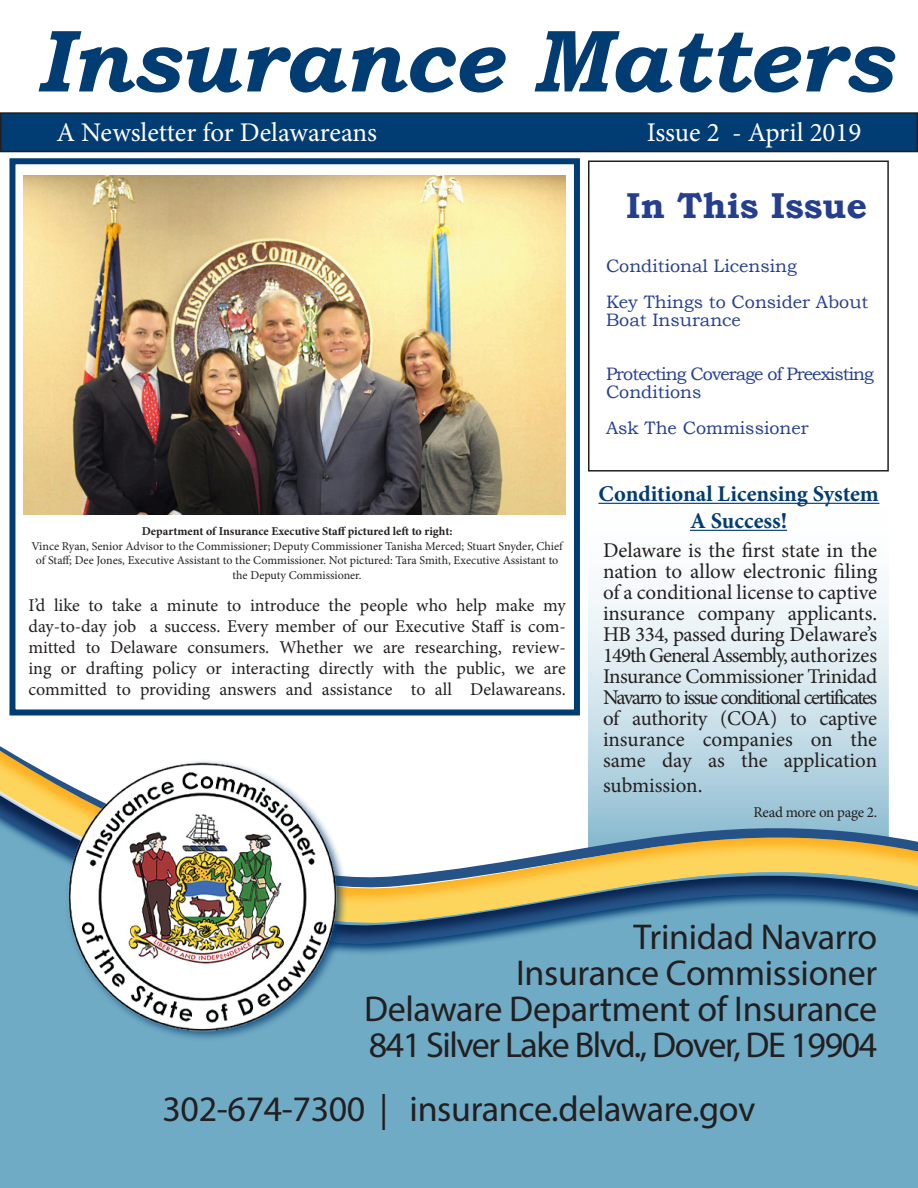
<style>
.page{position:relative;width:918px;height:1188px;background:#fff}
.page>*{position:absolute;margin:0;border:0;box-sizing:border-box;transform-origin:0 0}
.t1{font:italic 700 88.5px "Bookman Old Style";color:#013c73}
.t2{font:36px "Myriad Pro";letter-spacing:-.01em;color:#231f20}
.t3{font:36px "Myriad Pro";letter-spacing:-.04em;color:#231f20}
.t4{font:700 36px "Bookman Old Style";color:#253f8e}
.t5{font:27px "Minion Pro";letter-spacing:-.005em;color:#fff}
.Slogan_2{font:700 22.5px "Minion Pro";color:#013c73}
.t6{font:21px/21px "Minion Pro";letter-spacing:-.005em;color:#231f20;text-align:justify}
.t7{font:18px/21px "Minion Pro";letter-spacing:-.005em;color:#231f20;text-align:justify}
.t8{font:18px/18px "Bookman Old Style";color:#253f8e}
.t9{font:18px/18px "Bookman Old Style";letter-spacing:-.05em;color:#253f8e}
.t10{font:15px "Minion Pro";letter-spacing:-.025em;color:#231f20}
.t11{font:12px/14.4px "Minion Pro";letter-spacing:-.005em;color:#231f20;text-align:center}
.t12{font:700 12px "Minion Pro";color:#231f20}
.s1{font-size:90px}
</style>
<div class="page">
<svg style="left:588px;top:502px;width:301px;height:217px"></svg>
<div style="left:0;top:984px;width:918px;height:204px;background:#70abc5"></div>
<div style="left:588px;top:719px;width:301px;height:14px;background:#c9dfe9"></div>
<div style="left:0;top:772px;width:918px;height:212px;background:#70abc5"></div>
<svg style="left:0;top:733px;width:918px;height:220px"></svg>
<div style="left:65px;top:758px;width:283px;height:285px;background:#013c73;opacity:.75"></div>
<img style="left:68px;top:761px;width:270px;height:270px">
<div style="left:9px;top:158px;width:571px;height:558px;border:6px solid #013c73"></div>
<div style="left:1px;top:113px;width:916px;height:39px;background:#013c73"></div>
<div style="left:0;top:112px;width:918px;height:40px;border:2px solid #231f20"></div>
<div style="left:588px;top:160px;width:301px;height:312px;border:2px solid #231f20"></div>
<hr style="left:598px;top:503px;width:281px;height:1px;background:#013c73">
<hr style="left:690px;top:530px;width:97px;height:1px;background:#013c73">
<img style="left:24px;top:176px;width:542px;height:339px">
<p class="t1" style="left:37px;top:-4px;width:856px">Insurance Mat<span class="s1">ters</span></p>
<p class="t5" style="left:56px;top:114px;width:322px">A Newsletter for Delawareans</p>
<p class="t5" style="left:647px;top:114px;width:216px">Issue 2 - April 2019</p>
<p class="t4" style="left:626px;top:180px;width:243px">In This Issue</p>
<p class="t8" style="left:606px;top:257px;width:192px">Conditional Licensing</p>
<p class="t8" style="left:606px;top:293px;width:264px">Key Things to Consider About<br>Boat Insurance</p>
<p class="t12" style="left:142px;top:523px;width:312px">Department of Insurance Executive Staff pictured left to right:</p>
<p class="t11" style="left:31px;top:539px;width:533px">Vince Ryan, Senior Advisor to the Commissioner; Deputy Commissioner Tanisha Merced; Stuart Snyder, Chief of Staff; Dee Jones, Executive Assistant to the Commissioner. Not pictured: Tara Smith, Executive Assistant to the Deputy Commissioner.</p>
<p class="t7" style="left:28px;top:595px;width:539px">I’d like to take a minute to introduce the people who help make my day-to-day job a success. Every member of our Executive Staff is com&shy;mitted to Delaware consumers. Whether we are researching, review&shy;ing or drafting policy or interacting directly with the public, we are committed to providing answers and assistance to all Delawareans.</p>
<p class="t9" style="left:606px;top:365px;width:270px">Protecting Coverage of Preexisting<br>Conditions</p>
<p class="t8" style="left:606px;top:419px;width:204px">Ask The Commissioner</p>
<p class="Slogan_2" style="left:598px;top:478px;width:282px">Conditional Licensing System</p>
<p class="Slogan_2" style="left:690px;top:505px;width:99px">A Success!</p>
<p class="t6" style="left:603px;top:539px;width:276px">Delaware is the first state in the nation to allow electronic filing of a conditional license to captive insurance company applicants.<br>HB 334, passed during Delaware’s 149th General Assembly, authorizes Insurance Commissioner Trinidad Navarro to issue conditional certificates of authority (COA) to captive insurance companies on the same day as the application</p>
<p class="t6" style="left:603px;top:775px;width:101px">submission.</p>
<p class="t10" style="left:753px;top:802px;width:125px">Read more on page 2.</p>
<p class="t2" style="left:634px;top:915px;width:245px">Trinidad Navarro</p>
<p class="t2" style="left:516px;top:951px;width:363px">Insurance Commissioner</p>
<p class="t2" style="left:364px;top:987px;width:515px">Delaware Department of Insurance</p>
<p class="t3" style="left:369px;top:1023px;width:510px">841 Silver Lake Blvd., Dover, DE 19904</p>
<p class="t2" style="left:163px;top:1086px;width:594px">302-674-7300 | insurance.delaware.gov</p>
</div>
